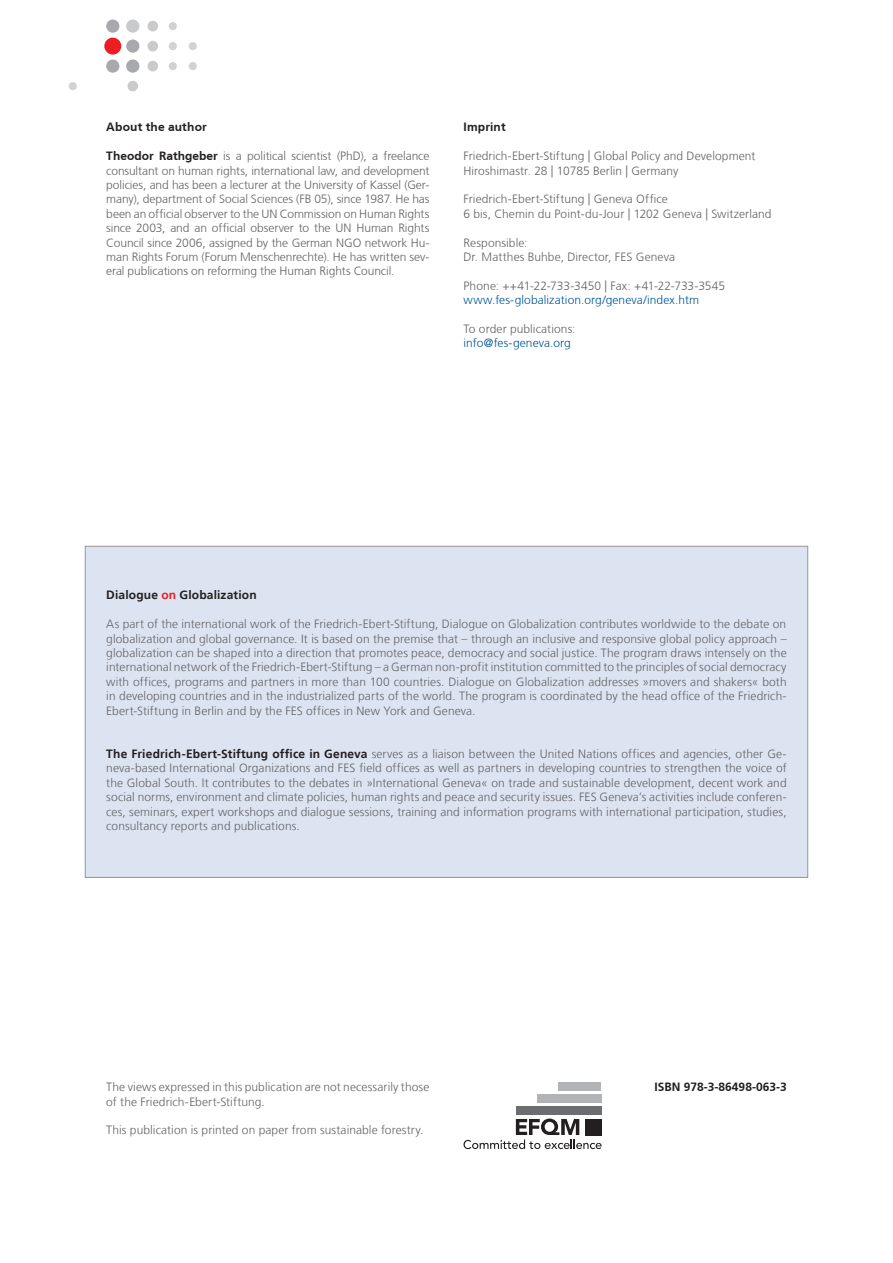
<style>
.page{position:relative;width:893px;height:1263px;background:#fff}
.page>*{position:absolute;margin:0;border:0;box-sizing:border-box;transform-origin:0 0}
.Letzte_Seite{font:300 12px/14.4px "Frutiger LT";letter-spacing:.01em;color:#636366;text-align:justify}
.Letzte_Seite-2{font:300 12px/14.4px "Frutiger CE";letter-spacing:.005em;color:#636366;text-align:justify}
.Letzte_Seite-3{font:300 12px "Frutiger CE";letter-spacing:.01em;color:#005595}
.Letzte_Seite-4{font:700 12px "Frutiger CE";letter-spacing:.01em;color:#231f20}
.Letzte_Seite-5{font:700 12px "Frutiger LT";letter-spacing:.01em;color:#231f20}
.s1{font-weight:700;color:#231f20}
.s2{font-family:"Frutiger CE"}
.s3{color:#ee1d23}
</style>
<div class="page">
<div style="left:104px;top:38px;width:17px;height:17px;background:#ee1d23;border-radius:50%"></div>
<div style="left:69px;top:82px;width:8px;height:8px;background:#d1d2d4;border-radius:50%"></div>
<div style="left:127px;top:81px;width:11px;height:10px;background:#c9cacc;border-radius:50%"></div>
<div style="left:169px;top:22px;width:8px;height:8px;background:#d1d2d4;border-radius:50%"></div>
<div style="left:147px;top:21px;width:11px;height:10px;background:#c9cacc;border-radius:50%"></div>
<div style="left:189px;top:42px;width:8px;height:8px;background:#d1d2d4;border-radius:50%"></div>
<div style="left:169px;top:42px;width:8px;height:8px;background:#d1d2d4;border-radius:50%"></div>
<div style="left:147px;top:41px;width:11px;height:10px;background:#c9cacc;border-radius:50%"></div>
<div style="left:189px;top:62px;width:8px;height:8px;background:#d1d2d4;border-radius:50%"></div>
<div style="left:169px;top:62px;width:8px;height:8px;background:#d1d2d4;border-radius:50%"></div>
<div style="left:147px;top:61px;width:11px;height:10px;background:#c9cacc;border-radius:50%"></div>
<div style="left:126px;top:20px;width:13px;height:13px;background:#c9cacc;border-radius:50%"></div>
<div style="left:106px;top:20px;width:13px;height:13px;background:#a8a9ad;border-radius:50%"></div>
<div style="left:126px;top:39px;width:13px;height:14px;background:#a8a9ad;border-radius:50%"></div>
<div style="left:126px;top:59px;width:13px;height:14px;background:#a8a9ad;border-radius:50%"></div>
<div style="left:106px;top:59px;width:13px;height:14px;background:#a8a9ad;border-radius:50%"></div>
<div style="left:85px;top:546px;width:723px;height:332px;background:#dde4f1;border:1px solid #939598"></div>
<svg style="left:463px;top:1118px;width:139px;height:31px"></svg>
<div style="left:585px;top:1119px;width:16px;height:16px;background:#231f20"></div>
<div style="left:516px;top:1107px;width:85px;height:8px;background:#6c6d70"></div>
<div style="left:537px;top:1095px;width:64px;height:8px;background:#b2b3b7"></div>
<div style="left:559px;top:1083px;width:42px;height:8px;background:#b2b3b7"></div>
<p class="Letzte_Seite-4" style="left:106px;top:120px;width:102px">About the author</p>
<p class="Letzte_Seite-2" style="left:106px;top:149px;width:325px"><span class="s1">Theodor Rathgeber</span> is a political scientist (PhD), a freelance consultant on human rights, international law, and development policies, and has been a lecturer at the University of Kassel (Ger&shy;many), department of Social Sciences (FB 05), since 1987. He has been an official observer to the UN Commission on Human Rights since 2003, and an official observer to the UN Human Rights Council since 2006, assigned by the German NGO network Hu&shy;man Rights Forum (Forum Menschenrechte). He has written sev&shy;eral publications on reforming the Human Rights Council.</p>
<p class="Letzte_Seite-4" style="left:463px;top:120px;width:44px">Imprint</p>
<p class="Letzte_Seite" style="left:463px;top:149px;width:294px"><span class="s2">Friedrich-Ebert-Stiftung |</span> Global Policy and Development</p>
<p class="Letzte_Seite-2" style="left:463px;top:163px;width:217px">Hiroshimastr. 28 | 10785 Berlin | Germany</p>
<p class="Letzte_Seite-2" style="left:463px;top:192px;width:206px">Friedrich-Ebert-Stiftung | Geneva Office</p>
<p class="Letzte_Seite-2" style="left:463px;top:206px;width:310px">6 bis, Chemin du Point-du-Jour | 1202 Geneva | Switzerland</p>
<p class="Letzte_Seite-2" style="left:463px;top:235px;width:66px">Responsible:</p>
<p class="Letzte_Seite-2" style="left:463px;top:250px;width:213px">Dr. Matthes Buhbe, Director, FES Geneva</p>
<p class="Letzte_Seite-2" style="left:463px;top:278px;width:263px">Phone: ++41-22-733-3450 | Fax: +41-22-733-3545</p>
<p class="Letzte_Seite-3" style="left:463px;top:293px;width:237px">www.fes-globalization.org/geneva/index.htm</p>
<p class="Letzte_Seite-2" style="left:463px;top:322px;width:114px">To order publications:</p>
<p class="Letzte_Seite-3" style="left:463px;top:336px;width:109px">info@fes-geneva.org</p>
<p class="Letzte_Seite-5" style="left:106px;top:588px;width:152px">Dialogue <span class="s3">on</span> Globalization</p>
<p class="Letzte_Seite" style="left:106px;top:617px;width:681px">As part of the international work of the Friedrich-Ebert-Stiftung, Dialogue on Globalization contributes worldwide to the debate on</p>
<p class="Letzte_Seite" style="left:106px;top:631px;width:682px">globalization and global governance. It is based on the premise that – through an inclusive and responsive global policy approach – globalization can be shaped into a direction that promotes peace, democracy and social justice. The program draws intensely on the international network of the Friedrich-Ebert-Stiftung – a German non-profit institution committed to the principles of social democracy with offices, programs and partners in more than 100 countries. Dialogue on Globalization addresses »movers and shakers« both in developing countries and in the industrialized parts of the world. The program is coordinated by the head office of the Friedrich-Ebert-Stiftung in Berlin and by the FES offices in New York and Geneva.</p>
<p class="Letzte_Seite" style="left:106px;top:747px;width:682px"><span class="s1">The Friedrich-Ebert-Stiftung office in Geneva</span> serves as a liaison between the United Nations offices and agencies, other Ge&shy;neva-based International Organizations and FES field offices as well as partners in developing countries to strengthen the voice of the Global South. It contributes to the debates in »International Geneva« on trade and sustainable development, decent work and social norms, environment and climate policies, human rights and peace and security issues. FES Geneva’s activities include conferen&shy;ces, seminars, expert workshops and dialogue sessions, training and information programs with international participation, studies, consultancy reports and publications.</p>
<p class="Letzte_Seite" style="left:106px;top:1080px;width:325px">The views expressed in this publication are not necessarily those of the Friedrich-Ebert-Stiftung.</p>
<p class="Letzte_Seite" style="left:106px;top:1123px;width:316px">This publication is printed on paper from sustainable forestry.</p>
<p class="Letzte_Seite-4" style="left:655px;top:1080px;width:134px">ISBN 978-3-86498-063-3</p>
</div>
